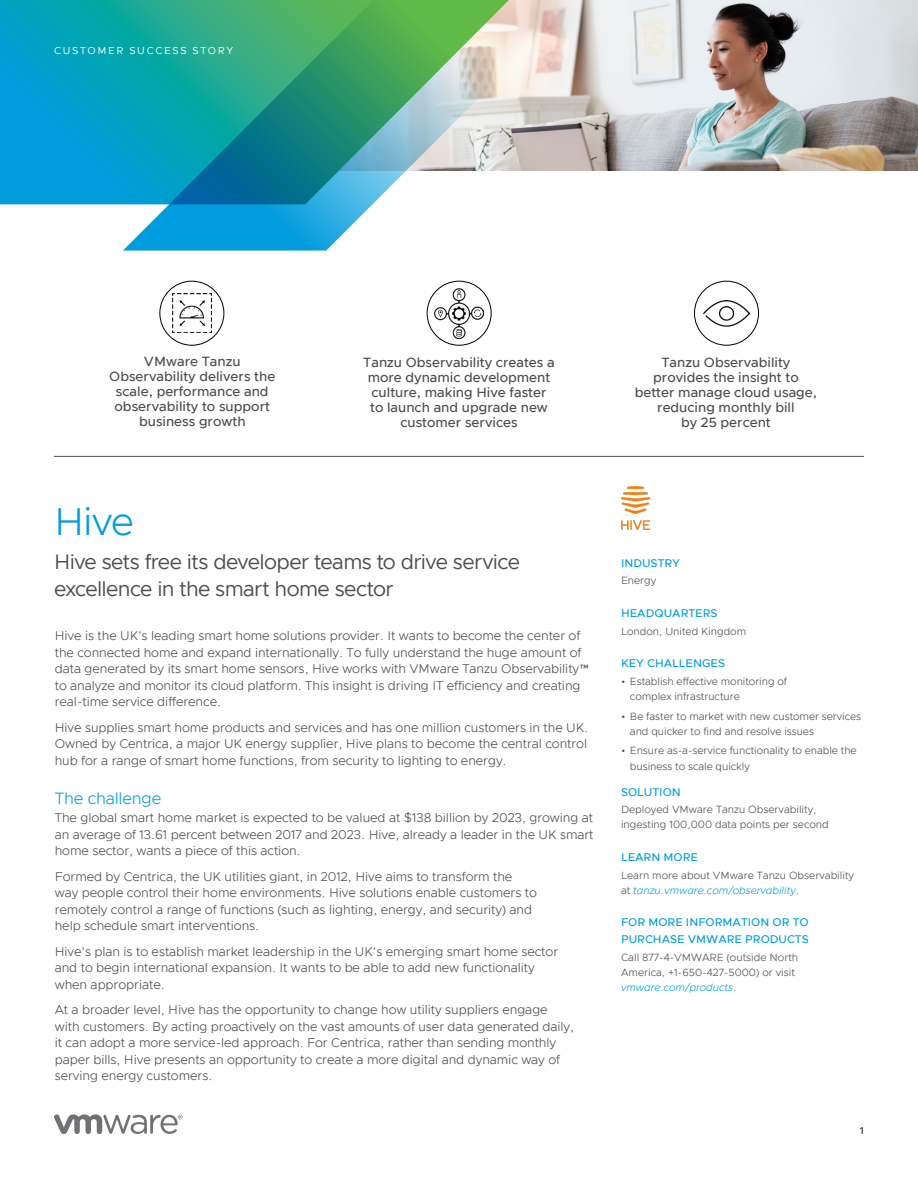
<style>
.page{position:relative;width:918px;height:1188px;background:#fff}
.page>*{position:absolute;margin:0;border:0;box-sizing:border-box;transform-origin:0 0}
.t1{font:300 39px "Metropolis";color:#009cdc}
.t2{font:21px/27px "Metropolis";letter-spacing:-.03em;color:#4d4d4f}
.t3{font:300 16.5px "Metropolis";letter-spacing:-.01em;color:#009cdc}
.t4{font:500 13.5px/15px "Metropolis";color:#4d4d4f;text-align:center}
.t5{font:300 12.75px/16.5px "Metropolis";letter-spacing:-.005em;color:#4d4d4f}
.t6{font:500 11.25px/16.5px "Metropolis";color:#009cdc}
.t7{font:300 10.5px/15px "Metropolis";letter-spacing:-.005em;color:#4d4d4f}
.t8{font:10.2px "Metropolis";letter-spacing:.17em;color:#fff}
.t9{font:600 10.2px "Metropolis";color:#4d4d4f}
.s1{font-style:italic;color:#009cdc}
</style>
<div class="page">
<svg style="left:54px;top:1114px;width:129px;height:20px"></svg>
<img style="left:592px;top:0;width:326px;height:171px">
<svg style="left:0;top:0;width:123px;height:204px;background:#009fcb"></svg>
<svg style="left:123px;top:0;width:469px;height:251px"></svg>
<hr style="left:54px;top:456px;width:810px;height:1px;background:#4d4d4f">
<div style="left:159px;top:281px;width:65px;height:65px;border:1px solid #000;border-radius:50%"></div>
<div style="left:427px;top:281px;width:65px;height:65px;border:1px solid #000;border-radius:50%"></div>
<div style="left:694px;top:281px;width:65px;height:65px;border:1px solid #000;border-radius:50%"></div>
<img style="left:621px;top:486px;width:29px;height:44px">
<img style="left:173px;top:294px;width:38px;height:38px">
<img style="left:434px;top:288px;width:50px;height:50px">
<img style="left:704px;top:300px;width:45px;height:27px">
<p class="t8" style="left:54px;top:44px;width:181px">CUSTOMER SUCCESS STORY</p>
<p class="t4" style="left:109px;top:354px;width:167px">VMware Tanzu<br>Observability delivers the scale, performance and observability to support business growth</p>
<p class="t4" style="left:635px;top:355px;width:184px">Tanzu Observability provides the insight to better manage cloud usage, reducing monthly bill<br>by 25 percent</p>
<p class="t4" style="left:363px;top:355px;width:193px">Tanzu Observability creates a more dynamic development culture, making Hive faster to launch and upgrade new customer services</p>
<h1 class="t1" style="left:54px;top:497px;width:81px">Hive</h1>
<h2 class="t2" style="left:54px;top:548px;width:467px">Hive sets free its developer teams to drive service excellence in the smart home sector</h2>
<p class="t5" style="left:55px;top:627px;width:537px">Hive is the UK’s leading smart home solutions provider. It wants to become the center of the connected home and expand internationally. To fully understand the huge amount of data generated by its smart home sensors, Hive works with VMware Tanzu Observability™ to analyze and monitor its cloud platform. This insight is driving IT efficiency and creating real-time service difference.</p>
<p class="t5" style="left:55px;top:719px;width:535px;text-align:justify">Hive supplies smart home products and services and has one million customers in the UK.<br>Owned by Centrica, a major UK energy supplier, Hive plans to become the central control hub for a range of smart home functions, from security to lighting to energy.</p>
<p class="t3" style="left:55px;top:788px;width:108px">The challenge</p>
<p class="t5" style="left:55px;top:810px;width:540px;text-align:justify">The global smart home market is expected to be valued at $138 billion by 2023, growing at an average of 13.61 percent between 2017 and 2023. Hive, already a leader in the UK smart home sector, wants a piece of this action.</p>
<p class="t5" style="left:55px;top:868px;width:484px">Formed by Centrica, the UK utilities giant, in 2012, Hive aims to transform the way people control their home environments. Hive solutions enable customers to remotely control a range of functions (such as lighting, energy, and security) and help schedule smart interventions.</p>
<p class="t5" style="left:55px;top:943px;width:505px">Hive’s plan is to establish market leadership in the UK’s emerging smart home sector and to begin international expansion. It wants to be able to add new functionality when appropriate.</p>
<p class="t5" style="left:55px;top:1002px;width:521px">At a broader level, Hive has the opportunity to change how utility suppliers engage with customers. By acting proactively on the vast amounts of user data generated daily, it can adopt a more service-led approach. For Centrica, rather than sending monthly paper bills, Hive presents an opportunity to create a more digital and dynamic way of serving energy customers.</p>
<p class="t6" style="left:621px;top:554px;width:61px">INDUSTRY</p>
<p class="t7" style="left:621px;top:573px;width:37px">Energy</p>
<p class="t6" style="left:621px;top:605px;width:98px">HEADQUARTERS</p>
<p class="t7" style="left:621px;top:623px;width:127px">London, United Kingdom</p>
<p class="t6" style="left:621px;top:655px;width:106px">KEY CHALLENGES</p>
<p class="t7" style="left:630px;top:674px;width:159px;text-indent:-9px">• Establish effective monitoring of complex infrastructure</p>
<p class="t7" style="left:630px;top:708px;width:233px;text-indent:-9px">• Be faster to market with new customer services and quicker to find and resolve issues</p>
<p class="t7" style="left:630px;top:742px;width:228px;line-height:16.2px;text-indent:-9px">• Ensure as-a-service functionality to enable the business to scale quickly</p>
<p class="t6" style="left:621px;top:784px;width:61px">SOLUTION</p>
<p class="t7" style="left:621px;top:802px;width:209px">Deployed VMware Tanzu Observability, ingesting 100,000 data points per second</p>
<p class="t6" style="left:621px;top:849px;width:78px">LEARN MORE</p>
<p class="t7" style="left:621px;top:868px;width:235px">Learn more about VMware Tanzu Observability at <span class="s1">tanzu.vmware.com/observability</span>.</p>
<p class="t6" style="left:621px;top:914px;width:189px">FOR MORE INFORMATION OR TO<br>PURCHASE VMWARE PRODUCTS</p>
<p class="t7" style="left:621px;top:949px;width:179px">Call 877-4-VMWARE (outside North<br>America, +1-650-427-5000) or visit <span class="s1">vmware.com/products</span>.</p>
<p class="t9" style="left:860px;top:1124px;width:6px">1</p>
</div>
